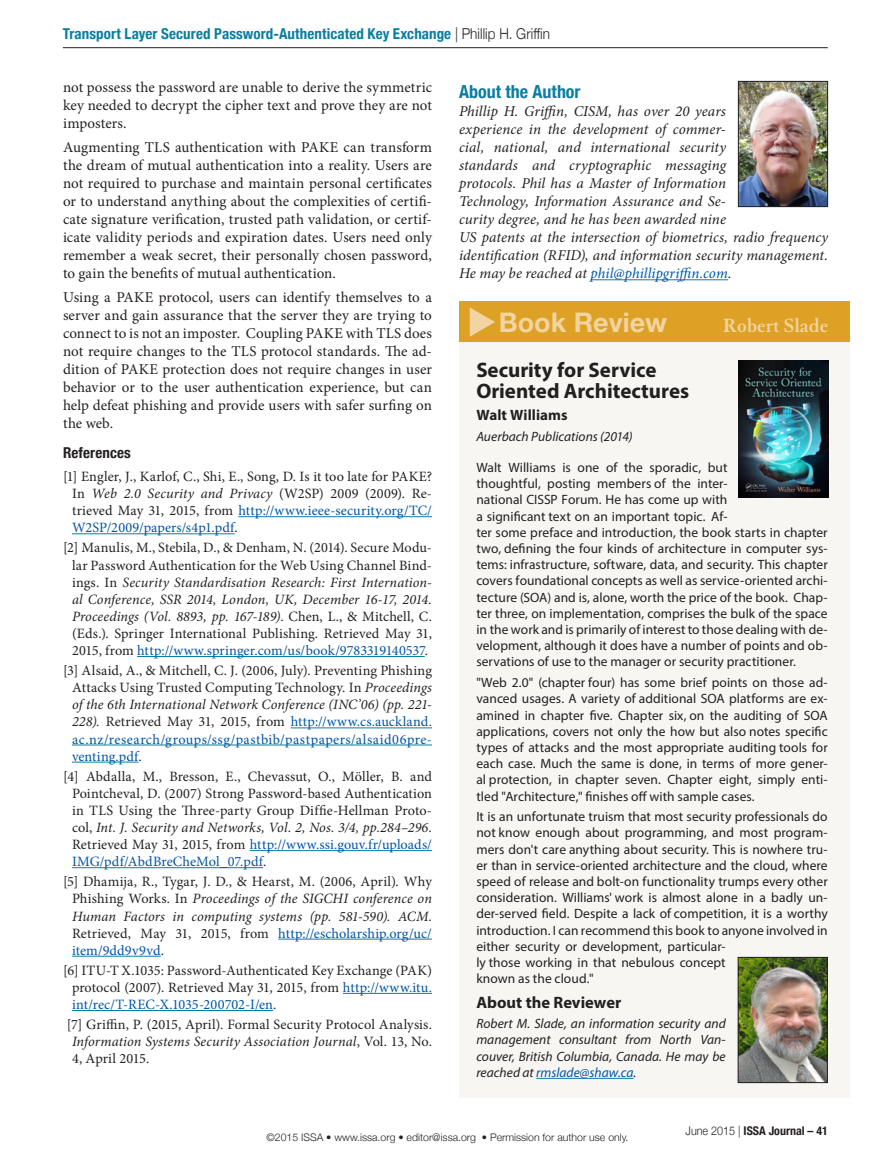
<style>
.page{position:relative;width:891px;height:1161px;background:#fff}
.page>*{position:absolute;margin:0;border:0;box-sizing:border-box;transform-origin:0 0}
.t1{font:700 27px "Helvetica Neue";color:#f1d4a1}
.Sidebar_-_sans_head{font:700 21px/21px "Myriad Pro";color:#231f20}
.t2{font:700 21px "Granjon LT Std";color:#f1d4a1}
.AboutAuthorHead{font:700 condensed 18px "Helvetica Neue";color:#0a7ea0}
.Sidebar_-_sans{font:700 16.5px "Myriad Pro";color:#231f20}
.Article_Regular_Para{font:15px/18px "Minion Pro";color:#231f20;text-align:justify}
.About_the_Author{font:italic 15px/18px "Minion Pro";letter-spacing:.005em;color:#231f20}
.Running_head{font:700 condensed 15px "Helvetica Neue";letter-spacing:.005em;color:#0a7ea0}
.sidebar-subhead{font:700 15px "Myriad Pro";letter-spacing:.005em;color:#231f20}
.Body_Subheading{font:700 condensed 15px "Helvetica Neue";letter-spacing:.01em;color:#231f20}
.References{font:14.25px/17.1px "Minion Pro";letter-spacing:.01em;color:#231f20;text-align:justify}
.Sidebar_-_sans-2{font:13.5px/16.2px "Myriad Pro";letter-spacing:.005em;color:#231f20}
.Sidebar_-_sans-3{font:italic 13.5px/16.2px "Myriad Pro";color:#231f20;text-align:justify}
.t3{font:700 condensed 12px "Helvetica Neue";color:#231f20}
.t4{font:300 10.5px "Helvetica Neue";color:#231f20}
.s1{font-weight:300;font-stretch:normal;color:#231f20}
.s2{font-style:italic}
.s3{color:#0154a6}
.s4{font-weight:300;font-stretch:normal}
</style>
<div class="page">
<hr style="left:238px;top:516px;width:194px;height:1px;background:#0a7ea0">
<hr style="left:72px;top:533px;width:163px;height:1px;background:#0a7ea0">
<hr style="left:137px;top:656px;width:288px;height:1px;background:#0a7ea0">
<hr style="left:291px;top:728px;width:141px;height:1px;background:#0a7ea0">
<hr style="left:72px;top:745px;width:360px;height:1px;background:#0a7ea0">
<hr style="left:72px;top:762px;width:67px;height:1px;background:#0a7ea0">
<hr style="left:250px;top:850px;width:182px;height:1px;background:#0a7ea0">
<hr style="left:72px;top:867px;width:191px;height:1px;background:#0a7ea0">
<hr style="left:278px;top:939px;width:154px;height:1px;background:#0a7ea0">
<hr style="left:72px;top:956px;width:89px;height:1px;background:#0a7ea0">
<hr style="left:343px;top:993px;width:89px;height:1px;background:#0a7ea0">
<hr style="left:72px;top:1010px;width:201px;height:1px;background:#0a7ea0">
<hr style="left:591px;top:279px;width:137px;height:1px;background:#0a7ea0">
<div style="left:459px;top:335px;width:391px;height:763px;background:#f7f6f3"></div>
<div style="left:459px;top:302px;width:391px;height:40px;background:#dda125"></div>
<svg style="left:470px;top:307px;width:25px;height:30px"></svg>
<img style="left:738px;top:361px;width:91px;height:137px">
<hr style="left:536px;top:1078px;width:98px;height:1px;background:#0a7ea0">
<img style="left:740px;top:83px;width:86px;height:122px">
<div style="left:738px;top:81px;width:90px;height:126px;border:1px solid #231f20"></div>
<img style="left:740px;top:959px;width:86px;height:122px">
<div style="left:738px;top:957px;width:90px;height:126px;border:1px solid #231f20"></div>
<hr style="left:63px;top:47px;width:765px;height:1px;background:#231f20">
<p class="Running_head" style="left:63px;top:21px;width:489px">Transport Layer Secured Password-Authenticated Key Exchange <span class="s1">| Phillip H. Griffin</span></p>
<p class="Article_Regular_Para" style="left:63px;top:78px;width:371px">not possess the password are unable to derive the symmetric key needed to decrypt the cipher text and prove they are not imposters.</p>
<p class="Article_Regular_Para" style="left:63px;top:138px;width:371px">Augmenting TLS authentication with PAKE can transform the dream of mutual authentication into a reality. Users are not required to purchase and maintain personal certificates or to understand anything about the complexities of certifi&shy;cate signature verification, trusted path validation, or certif&shy;icate validity periods and expiration dates. Users need only remember a weak secret, their personally chosen password, to gain the benefits of mutual authentication.</p>
<p class="Article_Regular_Para" style="left:63px;top:288px;width:371px">Using a PAKE protocol, users can identify themselves to a server and gain assurance that the server they are trying to connect to is not an imposter. Coupling PAKE with TLS does not require changes to the TLS protocol standards. The ad&shy;dition of PAKE protection does not require changes in user behavior or to the user authentication experience, but can help defeat phishing and provide users with safer surfing on the web.</p>
<p class="Body_Subheading" style="left:63px;top:440px;width:69px">References</p>
<p class="References" style="left:72px;top:468px;width:362px;text-indent:-9px">[1] Engler, J., Karlof, C., Shi, E., Song, D. Is it too late for PAKE?<br>In <span class="s2">Web 2.0 Security and Privacy</span> (W2SP) 2009 (2009). Re&shy;trieved May 31, 2015, from <span class="s3">http://www.ieee-security.org/TC/ W2SP/2009/papers/s4p1.pdf</span>.</p>
<p class="References" style="left:72px;top:539px;width:362px;text-indent:-9px">[2] Manulis, M., Stebila, D., &amp; Denham, N. (2014). Secure Modu&shy;lar Password Authentication for the Web Using Channel Bind&shy;ings. In <span class="s2">Security Standardisation Research: First Internation&shy;al Conference, SSR 2014, London, UK, December 16-17, 2014.<br>Proceedings (Vol. 8893, pp. 167-189)</span>. Chen, L., &amp; Mitchell, C. (Eds.). Springer International Publishing. Retrieved May 31, 2015, from <span class="s3">http://www.springer.com/us/book/9783319140537</span>.</p>
<p class="References" style="left:72px;top:662px;width:362px;text-indent:-9px">[3] Alsaid, A., &amp; Mitchell, C. J. (2006, July). Preventing Phishing Attacks Using Trusted Computing Technology. In <span class="s2">Proceedings of the 6th International Network Conference (INC’06) (pp. 221- 228).</span> Retrieved May 31, 2015, from <span class="s3">http://www.cs.auckland. ac.nz/research/groups/ssg/pastbib/pastpapers/alsaid06pre&shy;venting.pdf</span>.</p>
<p class="References" style="left:72px;top:768px;width:362px;text-indent:-9px">[4] Abdalla, M., Bresson, E., Chevassut, O., Möller, B. and Pointcheval, D. (2007) Strong Password-based Authentication in TLS Using the Three-party Group Diffie-Hellman Proto&shy;col, <span class="s2">Int. J. Security and Networks, Vol. 2, Nos. 3/4, pp.284–296.<br></span>Retrieved May 31, 2015, from <span class="s3">http://www.ssi.gouv.fr/uploads/ IMG/pdf/AbdBreCheMol_07.pdf</span>.</p>
<p class="References" style="left:72px;top:873px;width:362px;text-indent:-9px">[5] Dhamija, R., Tygar, J. D., &amp; Hearst, M. (2006, April). Why Phishing Works. In <span class="s2">Proceedings of the SIGCHI conference on Human Factors in computing systems (pp. 581-590). ACM.<br></span>Retrieved, May 31, 2015, from <span class="s3">http://escholarship.org/uc/ item/9dd9v9vd</span>.</p>
<p class="References" style="left:72px;top:962px;width:362px;text-indent:-9px">[6] ITU-T X.1035: Password-Authenticated Key Exchange (PAK) protocol (2007). Retrieved May 31, 2015, from <span class="s3">http://www.itu. int/rec/T-REC-X.1035-200702-I/en</span>.</p>
<p class="References" style="left:72px;top:1016px;width:362px;text-indent:-5px">[7] Griffin, P. (2015, April). Formal Security Protocol Analysis.<br><span class="s2">Information Systems Security Association Journal</span>, Vol. 13, No.<br>4, April 2015.</p>
<p class="AboutAuthorHead" style="left:459px;top:77px;width:123px">About the Author</p>
<p class="About_the_Author" style="left:459px;top:102px;width:371px">Phillip H. Griffin, CISM, has over 20 years<br>experience in the development of commer-<br>cial, national, and international security<br>standards and cryptographic messaging<br>protocols. Phil has a Master of Information<br>Technology, Information Assurance and Se-<br>curity degree, and he has been awarded nine<br>US patents at the intersection of biometrics, radio frequency identification (RFID), and information security management.<br>He may be reached at <span class="s3">phil@phillipgriffin.com</span>.</p>
<p class="t1" style="left:499px;top:301px;width:170px">Book Review</p>
<p class="t2" style="left:723px;top:314px;width:106px">Robert Slade</p>
<p class="Sidebar_-_sans_head" style="left:476px;top:358px;width:215px">Security for Service<br>Oriented Architectures</p>
<p class="sidebar-subhead" style="left:476px;top:405px;width:93px">Walt Williams</p>
<p class="Sidebar_-_sans-3" style="left:476px;top:428px;width:158px">Auerbach Publications (2014)</p>
<p class="Sidebar_-_sans-2" style="left:476px;top:459px;width:353px">Walt Williams is one of the sporadic, but<br>thoughtful, posting members of the inter-<br>national CISSP Forum. He has come up with<br>a significant text on an important topic.   Af-<br>ter some preface and introduction, the book starts in chapter two, defining the four kinds of architecture in computer sys&shy;tems: infrastructure, software, data, and security. This chapter covers foundational concepts as well as service-oriented archi&shy;tecture (SOA) and is, alone, worth the price of the book.   Chap&shy;ter three, on implementation, comprises the bulk of the space in the work and is primarily of interest to those dealing with de&shy;velopment, although it does have a number of points and ob&shy;servations of use to the manager or security practitioner.</p>
<p class="Sidebar_-_sans-2" style="left:476px;top:674px;width:353px;text-align:justify">"Web 2.0" (chapter four) has some brief points on those ad&shy;vanced usages. A variety of additional SOA platforms are ex&shy;amined in chapter five. Chapter six, on the auditing of SOA applications, covers not only the how but also notes specific types of attacks and the most appropriate auditing tools for each case. Much the same is done, in terms of more gener&shy;al protection, in chapter seven. Chapter eight, simply enti&shy;tled "Architecture," finishes off with sample cases.  </p>
<p class="Sidebar_-_sans-2" style="left:476px;top:808px;width:353px">It is an unfortunate truism that most security professionals do not know enough about programming, and most program&shy;mers don't care anything about security. This is nowhere tru&shy;er than in service-oriented architecture and the cloud, where speed of release and bolt-on functionality trumps every other consideration. Williams' work is almost alone in a badly un&shy;der-served field. Despite a lack of competition, it is a worthy introduction. I can recommend this book to anyone involved in either security or development, particular-<br>ly those working in that nebulous concept<br>known as the cloud."</p>
<p class="Sidebar_-_sans" style="left:476px;top:991px;width:147px">About the Reviewer</p>
<p class="Sidebar_-_sans-3" style="left:476px;top:1015px;width:251px">Robert M. Slade, an information security and management consultant from North Van&shy;couver, British Columbia, Canada. He may be reached at <span class="s3">rmslade@shaw.ca</span>.</p>
<p class="t4" style="left:267px;top:1128px;width:364px">©2015 ISSA • www.issa.org • editor@issa.org • Permission for author use only.</p>
<p class="t3" style="left:686px;top:1121px;width:144px"><span class="s4">June 2015 |</span> ISSA Journal – 41</p>
</div>
